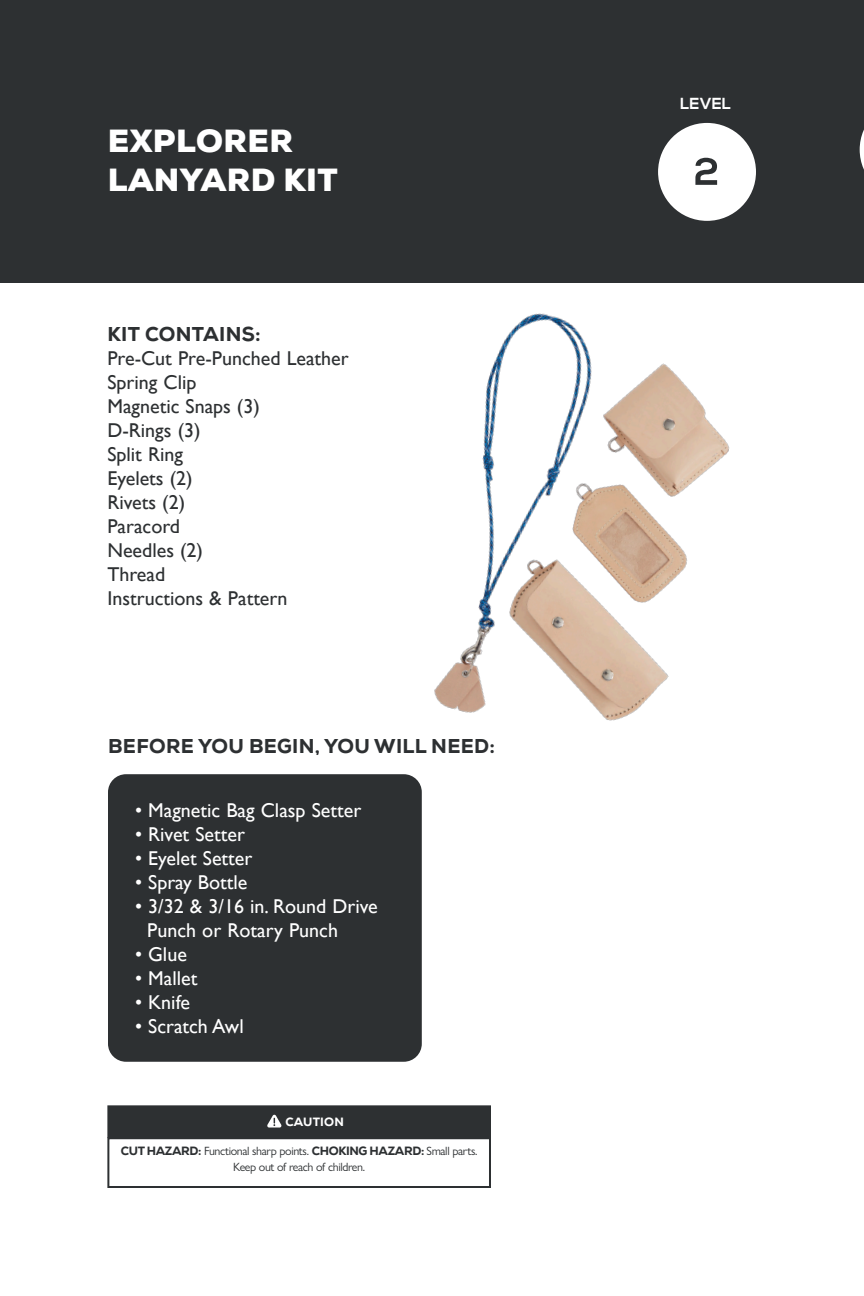
<style>
.page{position:relative;width:864px;height:1296px;background:#fff}
.page>*{position:absolute;margin:0;border:0;box-sizing:border-box;transform-origin:0 0}
.t1{font:900 32px/38.4px "Nexa";letter-spacing:.015em;color:#fff}
.t2{font:20px/24px "Gill Sans";color:#2d3032}
.t3{font:20px/24px "Gill Sans";color:#fff}
.t4{font:800 20px "Nexa";letter-spacing:.015em;color:#2d3032}
.t5{font:700 16px "Nexa";color:#fff}
.t6{font:12px "Gill Sans Nova";letter-spacing:-.03em;color:#2d3032}
.t7{font:800 12px "Nexa";letter-spacing:.015em;color:#fff}
.s1{font-family:"Nexa";font-weight:800}
</style>
<div class="page">
<img style="left:434px;top:313px;width:296px;height:408px">
<div style="left:0;top:0;width:864px;height:283px;background:#2d3032"></div>
<div style="left:107px;top:1105px;width:384px;height:33px;background:#2d3032;border:2px solid #2d3032"></div>
<div style="left:107px;top:1137px;width:384px;height:51px;border:2px solid #2d3032"></div>
<svg style="left:267px;top:1114px;width:15px;height:14px"></svg>
<div style="left:108px;top:774px;width:314px;height:288px;background:#2d3032;border-radius:18px"></div>
<div style="left:658px;top:123px;width:98px;height:98px;background:#fff;border-radius:50%"></div>
<svg style="left:695px;top:158px;width:22px;height:27px"></svg>
<svg style="left:860px;top:130px;width:4px;height:40px"></svg>
<p class="t1" style="left:108px;top:122px;width:232px">EXPLORER<br>LANYARD KIT</p>
<p class="t2" style="left:107px;top:322px;width:243px"><span class="s1">KIT CONTAINS:<br></span>Pre-Cut Pre-Punched Leather</p>
<p class="t2" style="left:107px;top:370px;width:91px">Spring Clip</p>
<p class="t2" style="left:107px;top:394px;width:154px">Magnetic Snaps (3)</p>
<p class="t2" style="left:107px;top:418px;width:95px">D-Rings (3)</p>
<p class="t2" style="left:107px;top:442px;width:87px">Split Ring<br>Eyelets (2)</p>
<p class="t2" style="left:107px;top:490px;width:97px">Rivets (2)<br>Paracord<br>Needles (2)</p>
<p class="t2" style="left:107px;top:562px;width:59px">Thread</p>
<p class="t2" style="left:107px;top:586px;width:182px">Instructions &amp; Pattern</p>
<p class="t4" style="left:108px;top:733px;width:388px">BEFORE YOU BEGIN, YOU WILL NEED:</p>
<p class="t3" style="left:135px;top:798px;width:228px">• Magnetic Bag Clasp Setter</p>
<p class="t3" style="left:135px;top:822px;width:111px">• Rivet Setter</p>
<p class="t3" style="left:135px;top:846px;width:119px">• Eyelet Setter</p>
<p class="t3" style="left:135px;top:870px;width:114px">• Spray Bottle</p>
<p class="t3" style="left:147px;top:894px;width:232px;text-indent:-12px">• 3/32 &amp; 3/16 in. Round Drive<br>Punch or Rotary Punch</p>
<p class="t3" style="left:135px;top:942px;width:53px">• Glue</p>
<p class="t3" style="left:135px;top:966px;width:64px">• Mallet</p>
<p class="t3" style="left:135px;top:990px;width:57px">• Knife</p>
<p class="t3" style="left:135px;top:1014px;width:110px">• Scratch Awl</p>
<p class="t7" style="left:285px;top:1114px;width:60px">CAUTION</p>
<p class="t6" style="left:121px;top:1144px;width:358px"><span class="s1">CUT HAZARD:</span> Functional sharp points. <span class="s1">CHOKING HAZARD:</span> Small parts.</p>
<p class="t6" style="left:233px;top:1160px;width:133px">Keep out of reach of children.</p>
<p class="t5" style="left:680px;top:95px;width:52px">LEVEL</p>
</div>
